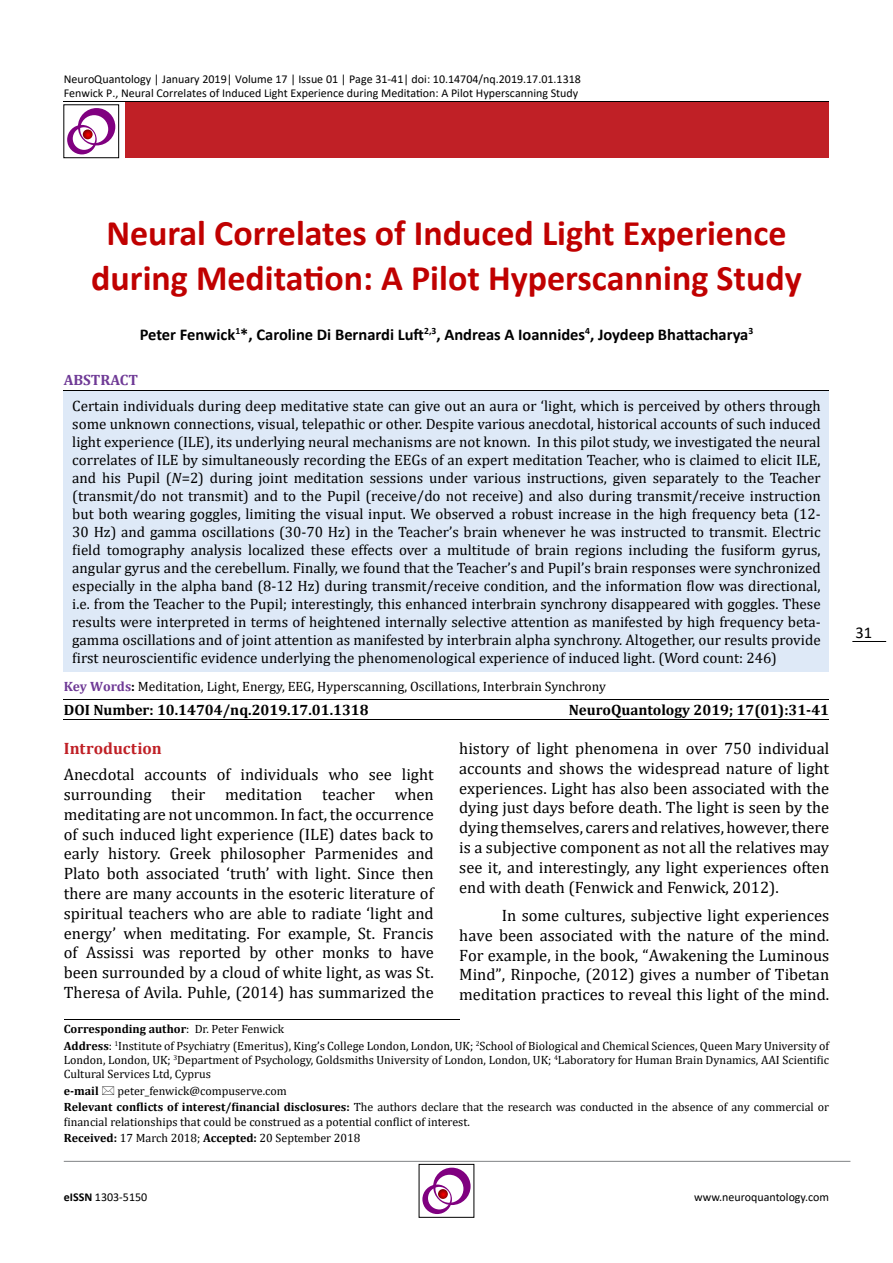
<style>
.page{position:relative;width:893px;height:1263px;background:#fff}
.page>*{position:absolute;margin:0;border:0;box-sizing:border-box;transform-origin:0 0}
.t1{font:700 36px/45px "Calibri";color:#c00000;text-align:center}
.t2{font:16.5px/19.8px "Cambria";color:#000;text-align:justify}
.t3{font:700 16.5px "Calibri";color:#000}
.t4{font:700 16.5px "Cambria";letter-spacing:.005em;color:#c02026}
.t5{font:16.5px "Calibri";color:#000}
.t6{font:15px/18px "Cambria";color:#000;text-align:justify}
.t7{font:700 15px "Cambria";color:#000}
.t8{font:700 15px "Cambria";color:#6f3a96}
.t9{font:13.5px "Cambria";color:#000}
.t10{font:12px/16.5px "Cambria";color:#000}
.t11{font:12px/14.4px "Calibri";color:#000}
.t12{font:700 12px "Cambria";color:#000}
.s1{font-style:italic}
.s2{font-weight:700;color:#6f3a96}
.s3{font-weight:700}
</style>
<div class="page">
<div style="left:125px;top:101px;width:704px;height:57px;background:#c02026"></div>
<hr style="left:64px;top:101px;width:765px;height:1px;background:#000">
<svg style="left:67px;top:108px;width:48px;height:46px"></svg>
<div style="left:64px;top:105px;width:55px;height:53px;border:1px solid #000"></div>
<hr style="left:64px;top:1161px;width:786px;height:1px;background:#808285">
<hr style="left:852px;top:641px;width:34px;height:1px;background:#000">
<svg style="left:422px;top:1168px;width:49px;height:46px"></svg>
<div style="left:64px;top:391px;width:765px;height:280px;background:#dee9f7"></div>
<hr style="left:64px;top:699px;width:765px;height:1px;background:#000">
<hr style="left:64px;top:719px;width:765px;height:1px;background:#000">
<hr style="left:64px;top:1019px;width:395px;height:1px;background:#000">
<p class="t11" style="left:64px;top:72px;width:519px">NeuroQuantology | January 2019| Volume 17 | Issue 01 | Page 31-41| doi: 10.14704/nq.2019.17.01.1318<br>Fenwick P., Neural Correlates of Induced Light Experience during Meditation: A Pilot Hyperscanning Study</p>
<h1 class="t1" style="left:91px;top:210px;width:712px">Neural Correlates of Induced Light Experience during Meditation: A Pilot Hyperscanning Study</h1>
<p class="t3" style="left:140px;top:322px;width:615px">Peter Fenwick<sup>1</sup>*, Caroline Di Bernardi Luft<sup>2,3</sup>, Andreas A Ioannides<sup>4</sup>, Joydeep Bhattacharya<sup>3</sup></p>
<p class="t8" style="left:64px;top:369px;width:76px">ABSTRACT</p>
<p class="t6" style="left:72px;top:397px;width:750px">Certain individuals during deep meditative state can give out an aura or ‘light, which is perceived by others through some unknown connections, visual, telepathic or other. Despite various anecdotal, historical accounts of such induced light experience (ILE), its underlying neural mechanisms are not known. In this pilot study, we investigated the neural correlates of ILE by simultaneously recording the EEGs of an expert meditation Teacher, who is claimed to elicit ILE, and his Pupil (<span class="s1">N</span>=2) during joint meditation sessions under various instructions, given separately to the Teacher (transmit/do not transmit) and to the Pupil (receive/do not receive) and also during transmit/receive instruction but both wearing goggles, limiting the visual input. We observed a robust increase in the high frequency beta (12- 30 Hz) and gamma oscillations (30-70 Hz) in the Teacher’s brain whenever he was instructed to transmit. Electric field tomography analysis localized these effects over a multitude of brain regions including the fusiform gyrus, angular gyrus and the cerebellum. Finally, we found that the Teacher’s and Pupil’s brain responses were synchronized especially in the alpha band (8-12 Hz) during transmit/receive condition, and the information flow was directional, i.e. from the Teacher to the Pupil; interestingly, this enhanced interbrain synchrony disappeared with goggles. These results were interpreted in terms of heightened internally selective attention as manifested by high frequency beta&shy;gamma oscillations and of joint attention as manifested by interbrain alpha synchrony. Altogether, our results provide first neuroscientific evidence underlying the phenomenological experience of induced light. (Word count: 246)</p>
<p class="t9" style="left:64px;top:678px;width:543px"><span class="s2">Key Words</span><span class="s3">:</span> Meditation, Light, Energy, EEG, Hyperscanning, Oscillations, Interbrain Synchrony</p>
<p class="t7" style="left:64px;top:700px;width:306px">DOI Number: 10.14704/nq.2019.17.01.1318</p>
<p class="t7" style="left:569px;top:700px;width:262px">NeuroQuantology 2019; 17(01):31-41</p>
<p class="t4" style="left:64px;top:737px;width:99px">Introduction</p>
<p class="t2" style="left:64px;top:765px;width:371px">Anecdotal accounts of individuals who see light surrounding their meditation teacher when meditating are not uncommon. In fact, the occurrence of such induced light experience (ILE) dates back to early history. Greek philosopher Parmenides and Plato both associated ‘truth’ with light. Since then there are many accounts in the esoteric literature of spiritual teachers who are able to radiate ‘light and energy’ when meditating. For example, St. Francis of Assissi was reported by other monks to have been surrounded by a cloud of white light, as was St.<br>Theresa of Avila. Puhle, (2014) has summarized the</p>
<p class="t2" style="left:459px;top:738px;width:371px">history of light phenomena in over 750 individual accounts and shows the widespread nature of light experiences. Light has also been associated with the dying just days before death. The light is seen by the dying themselves, carers and relatives, however, there is a subjective component as not all the relatives may see it, and interestingly, any light experiences often end with death (Fenwick and Fenwick, 2012).</p>
<p class="t2" style="left:459px;top:905px;width:371px;text-indent:43px">In some cultures, subjective light experiences have been associated with the nature of the mind.<br>For example, in the book, “Awakening the Luminous Mind”, Rinpoche, (2012) gives a number of Tibetan meditation practices to reveal this light of the mind.</p>
<p class="t10" style="left:64px;top:1021px;width:767px"><span class="s3">Corresponding author</span>: Dr. Peter Fenwick<br><span class="s3">Address</span>: <sup>1</sup>Institute of Psychiatry (Emeritus), King’s College London, London, UK; <sup>2</sup>School of Biological and Chemical Sciences, Queen Mary University of</p>
<p class="t10" style="left:64px;top:1053px;width:767px;line-height:14.4px">London, London, UK; <sup>3</sup>Department of Psychology, Goldsmiths University of London, London, UK; <sup>4</sup>Laboratory for Human Brain Dynamics, AAI Scientific<br>Cultural Services Ltd, Cyprus</p>
<p class="t12" style="left:64px;top:1082px;width:36px">e-mail</p>
<p class="t10" style="left:64px;top:1082px;width:767px;text-indent:54px">peter_fenwick@compuserve.com<br><span class="s3">Relevant conflicts of interest/financial disclosures:</span> The authors declare that the research was conducted in the absence of any commercial or</p>
<p class="t10" style="left:64px;top:1113px;width:408px">financial relationships that could be construed as a potential conflict of interest.<br><span class="s3">Received:</span> 17 March 2018; <span class="s3">Accepted:</span> 20 September 2018</p>
<p class="t11" style="left:64px;top:1189px;width:85px"><span class="s3">eISSN</span> 1303-5150</p>
<p class="t11" style="left:694px;top:1189px;width:137px">www.neuroquantology.com</p>
<p class="t5" style="left:855px;top:621px;width:18px">31</p>
</div>
